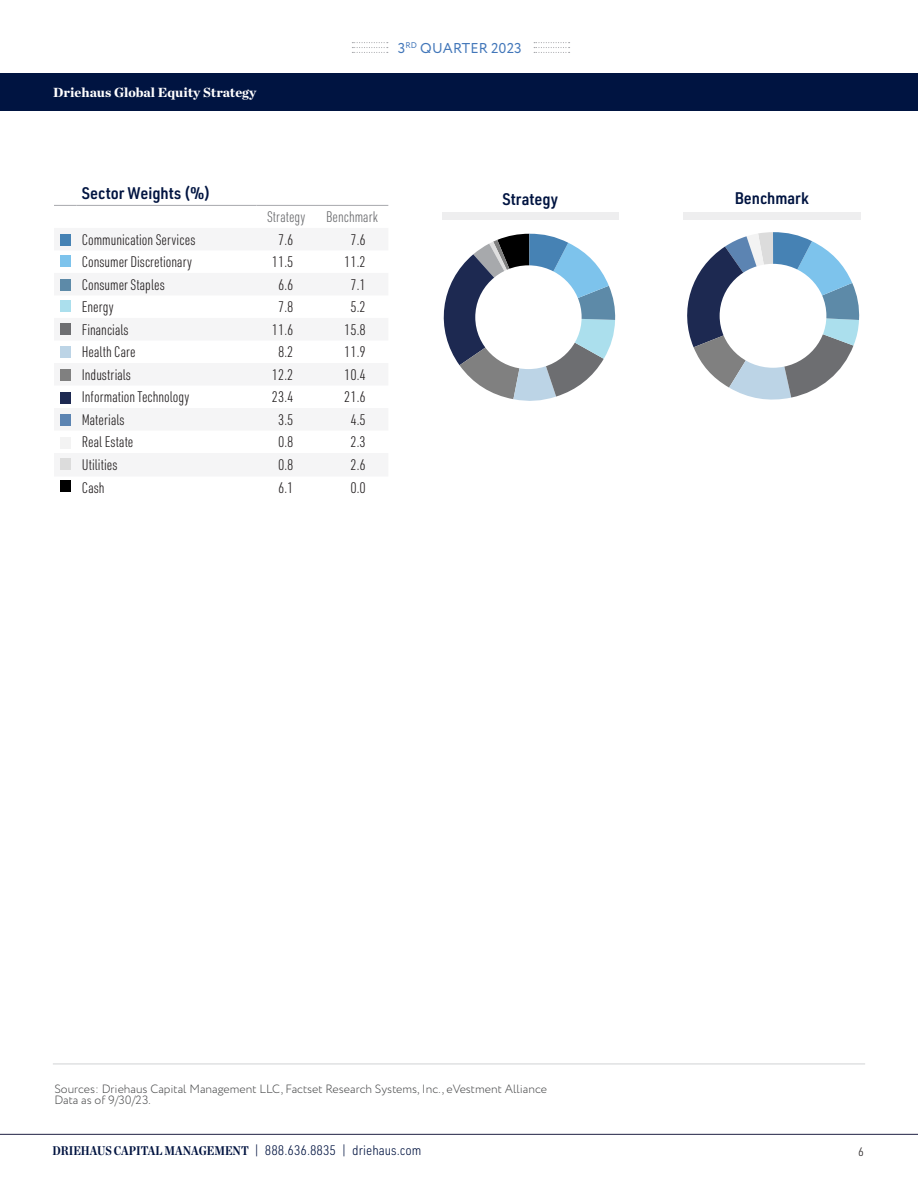
<style>
.page{position:relative;width:918px;height:1188px;background:#fff}
.page>*{position:absolute;margin:0;border:0;box-sizing:border-box;transform-origin:0 0}
.t1{font:600 16.5px "URWDIN Semi Cond";color:#001441}
.Characteristics-table-data-left-aligned{font:300 15px "URWDIN Cond";color:#231f20}
.Characteristics-table-data-right-aligned{font:300 15px "URWDIN Cond";color:#231f20}
.t2{font:300 15px "URWDIN Cond";color:#6c6d70}
.t3{font:14.25px "Circe";letter-spacing:.01em;color:#4176b9}
.t4{font:300 13.5px "URWDIN Semi Cond";color:#001340}
.t5{font:900 13.5px "Chronicle Deck";color:#fff}
.t6{font:300 12px "Circe";color:#4b4c4d}
.t7{font:300 12px "URWDIN Semi Cond";color:#231f20}
.s1{font-family:"Chronicle Deck Cond";font-weight:700;font-size:12.75px}
</style>
<div class="page">
<hr style="left:0;top:1134px;width:918px;height:1px;background:#1f2043">
<svg style="left:352px;top:42px;width:36px;height:11px"></svg>
<svg style="left:534px;top:42px;width:36px;height:11px"></svg>
<hr style="left:53px;top:1064px;width:812px;height:1px;background:#d1d2d4">
<svg style="left:54px;top:205px;width:22px;height:1px"></svg>
<hr style="left:76px;top:205px;width:180px;height:1px;background:#a8a9ad">
<hr style="left:256px;top:205px;width:60px;height:1px;background:#a8a9ad">
<hr style="left:316px;top:205px;width:72px;height:1px;background:#a8a9ad">
<div style="left:0;top:73px;width:918px;height:38px;background:#001441"></div>
<div style="left:60px;top:234px;width:11px;height:12px;background:#4682b4"></div>
<div style="left:60px;top:255px;width:11px;height:12px;background:#7dc3ec"></div>
<div style="left:60px;top:279px;width:11px;height:12px;background:#5d8aa8"></div>
<div style="left:60px;top:300px;width:11px;height:12px;background:#abdfed"></div>
<div style="left:60px;top:323px;width:11px;height:12px;background:#6d6e71"></div>
<div style="left:60px;top:346px;width:11px;height:12px;background:#bcd4e6"></div>
<div style="left:60px;top:369px;width:11px;height:12px;background:#808080"></div>
<div style="left:60px;top:392px;width:11px;height:11px;background:#1d2951"></div>
<div style="left:60px;top:414px;width:11px;height:12px;background:#5c84b2"></div>
<div style="left:60px;top:480px;width:11px;height:12px;background:#000"></div>
<svg style="left:443px;top:234px;width:173px;height:167px"></svg>
<div style="left:475px;top:265px;width:107px;height:104px;background:#fff;border-radius:50%"></div>
<svg style="left:687px;top:232px;width:173px;height:168px"></svg>
<div style="left:720px;top:264px;width:106px;height:104px;background:#fff;border-radius:50%"></div>
<div style="left:442px;top:212px;width:177px;height:8px;background:#eeeeef"></div>
<div style="left:683px;top:212px;width:178px;height:8px;background:#eeeeef"></div>
<div style="left:60px;top:437px;width:11px;height:12px;background:#f3f3f3"></div>
<div style="left:60px;top:458px;width:11px;height:12px;background:#dcdcdc"></div>
<p class="t5" style="left:53px;top:82px;width:204px">Driehaus Global Equity Strategy</p>
<p class="t3" style="left:398px;top:39px;width:126px">3<sup>RD</sup> QUARTER 2023</p>
<p class="t1" style="left:82px;top:182px;width:130px">Sector Weights (%)</p>
<p class="t2" style="left:267px;top:207px;width:40px">Strategy</p>
<p class="t2" style="left:326px;top:207px;width:54px">Benchmark</p>
<p class="Characteristics-table-data-left-aligned" style="left:82px;top:229px;width:115px">Communication Services</p>
<p class="Characteristics-table-data-right-aligned" style="left:278px;top:229px;width:17px">7.6</p>
<p class="Characteristics-table-data-right-aligned" style="left:351px;top:229px;width:17px">7.6</p>
<p class="Characteristics-table-data-left-aligned" style="left:82px;top:252px;width:112px">Consumer Discretionary</p>
<p class="Characteristics-table-data-right-aligned" style="left:272px;top:252px;width:23px">11.5</p>
<p class="Characteristics-table-data-right-aligned" style="left:344px;top:252px;width:23px">11.2</p>
<p class="Characteristics-table-data-left-aligned" style="left:82px;top:274px;width:84px">Consumer Staples</p>
<p class="Characteristics-table-data-right-aligned" style="left:278px;top:274px;width:17px">6.6</p>
<p class="Characteristics-table-data-right-aligned" style="left:351px;top:274px;width:17px">7.1</p>
<p class="Characteristics-table-data-left-aligned" style="left:82px;top:297px;width:33px">Energy</p>
<p class="Characteristics-table-data-right-aligned" style="left:278px;top:297px;width:17px">7.8</p>
<p class="Characteristics-table-data-right-aligned" style="left:351px;top:297px;width:17px">5.2</p>
<p class="Characteristics-table-data-left-aligned" style="left:82px;top:319px;width:48px">Financials</p>
<p class="Characteristics-table-data-right-aligned" style="left:272px;top:319px;width:23px">11.6</p>
<p class="Characteristics-table-data-right-aligned" style="left:344px;top:319px;width:23px">15.8</p>
<p class="Characteristics-table-data-left-aligned" style="left:82px;top:342px;width:55px">Health Care</p>
<p class="Characteristics-table-data-right-aligned" style="left:278px;top:342px;width:17px">8.2</p>
<p class="Characteristics-table-data-right-aligned" style="left:344px;top:342px;width:23px">11.9</p>
<p class="Characteristics-table-data-left-aligned" style="left:82px;top:365px;width:51px">Industrials</p>
<p class="Characteristics-table-data-right-aligned" style="left:272px;top:365px;width:23px">12.2</p>
<p class="Characteristics-table-data-right-aligned" style="left:344px;top:365px;width:23px">10.4</p>
<p class="Characteristics-table-data-left-aligned" style="left:82px;top:387px;width:109px">Information Technology</p>
<p class="Characteristics-table-data-right-aligned" style="left:272px;top:387px;width:23px">23.4</p>
<p class="Characteristics-table-data-right-aligned" style="left:344px;top:387px;width:23px">21.6</p>
<p class="Characteristics-table-data-left-aligned" style="left:82px;top:410px;width:44px">Materials</p>
<p class="Characteristics-table-data-right-aligned" style="left:278px;top:410px;width:17px">3.5</p>
<p class="Characteristics-table-data-right-aligned" style="left:351px;top:410px;width:17px">4.5</p>
<p class="Characteristics-table-data-left-aligned" style="left:82px;top:432px;width:53px">Real Estate</p>
<p class="Characteristics-table-data-right-aligned" style="left:278px;top:432px;width:17px">0.8</p>
<p class="Characteristics-table-data-right-aligned" style="left:351px;top:432px;width:17px">2.3</p>
<p class="Characteristics-table-data-left-aligned" style="left:82px;top:455px;width:37px">Utilities</p>
<p class="Characteristics-table-data-right-aligned" style="left:278px;top:455px;width:17px">0.8</p>
<p class="Characteristics-table-data-right-aligned" style="left:351px;top:455px;width:17px">2.6</p>
<p class="Characteristics-table-data-left-aligned" style="left:82px;top:478px;width:24px">Cash</p>
<p class="Characteristics-table-data-right-aligned" style="left:278px;top:478px;width:17px">6.1</p>
<p class="Characteristics-table-data-right-aligned" style="left:351px;top:478px;width:17px">0.0</p>
<p class="t1" style="left:502px;top:188px;width:57px">Strategy</p>
<p class="t1" style="left:735px;top:187px;width:76px">Benchmark</p>
<p class="t6" style="left:54px;top:1081px;width:494px">Sources: Driehaus Capital Management LLC, Factset Research Systems, Inc., eVestment Alliance</p>
<p class="t6" style="left:54px;top:1092px;width:98px">Data as of 9/30/23.</p>
<p class="t4" style="left:52px;top:1142px;width:371px"><span class="s1">DRIEHAUS CAPITAL MANAGEMENT</span> | 888.636.8835 | driehaus.com</p>
<p class="t7" style="left:858px;top:1143px;width:7px">6</p>
</div>
